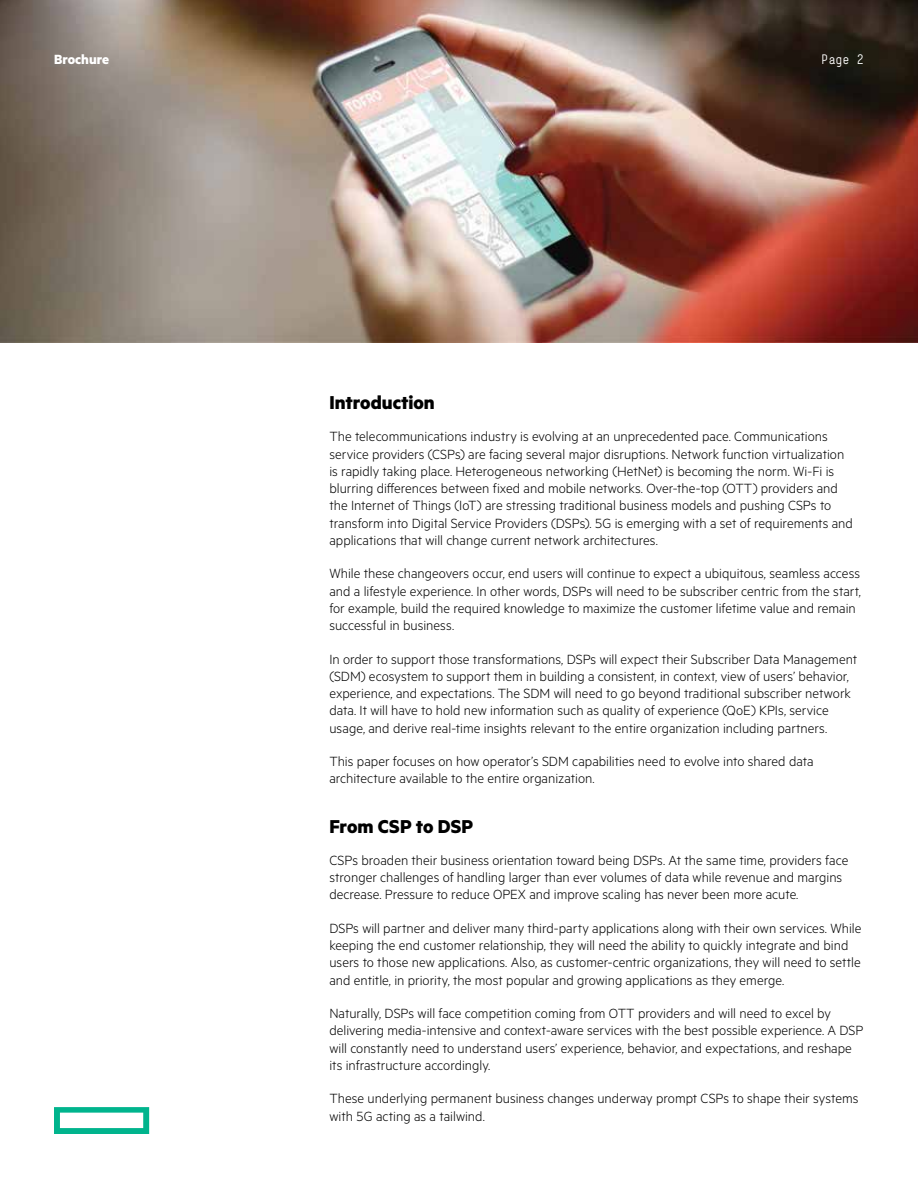
<style>
.page{position:relative;width:918px;height:1188px;background:#fff}
.page>*{position:absolute;margin:0;border:0;box-sizing:border-box;transform-origin:0 0}
.t1{font:700 21px "Metric HPE";color:#000}
.t2{font:300 15px/17.2px "Metric HPE";color:#000}
.t3{font:700 15px "Metric HPE";color:#fff}
.t4{font:13.5px "Simple Pro";color:#fff}
</style>
<div class="page">
<img style="left:0;top:0;width:918px;height:342px">
<svg style="left:54px;top:1107px;width:95px;height:27px"></svg>
<p class="t3" style="left:54px;top:50px;width:57px">Brochure</p>
<p class="t4" style="left:821px;top:52px;width:44px">Page 2</p>
<h1 class="t1" style="left:329px;top:390px;width:107px">Introduction</h1>
<p class="t2" style="left:329px;top:427px;width:525px">The telecommunications industry is evolving at an unprecedented pace. Communications service providers (CSPs) are facing several major disruptions. Network function virtualization is rapidly taking place. Heterogeneous networking (HetNet) is becoming the norm. Wi-Fi is blurring differences between fixed and mobile networks. Over-the-top (OTT) providers and the Internet of Things (IoT) are stressing traditional business models and pushing CSPs to transform into Digital Service Providers (DSPs). 5G is emerging with a set of requirements and applications that will change current network architectures.</p>
<p class="t2" style="left:329px;top:564px;width:533px">While these changeovers occur, end users will continue to expect a ubiquitous, seamless access and a lifestyle experience. In other words, DSPs will need to be subscriber centric from the start, for example, build the required knowledge to maximize the customer lifetime value and remain successful in business.</p>
<p class="t2" style="left:329px;top:650px;width:529px">In order to support those transformations, DSPs will expect their Subscriber Data Management (SDM) ecosystem to support them in building a consistent, in context, view of users’ behavior, experience, and expectations. The SDM will need to go beyond traditional subscriber network data. It will have to hold new information such as quality of experience (QoE) KPIs, service usage, and derive real-time insights relevant to the entire organization including partners.</p>
<p class="t2" style="left:329px;top:752px;width:486px">This paper focuses on how operator’s SDM capabilities need to evolve into shared data architecture available to the entire organization.</p>
<h1 class="t1" style="left:329px;top:813px;width:145px">From CSP to DSP</h1>
<p class="t2" style="left:329px;top:851px;width:520px">CSPs broaden their business orientation toward being DSPs. At the same time, providers face stronger challenges of handling larger than ever volumes of data while revenue and margins decrease. Pressure to reduce OPEX and improve scaling has never been more acute.</p>
<p class="t2" style="left:329px;top:919px;width:534px">DSPs will partner and deliver many third-party applications along with their own services. While keeping the end customer relationship, they will need the ability to quickly integrate and bind users to those new applications. Also, as customer-centric organizations, they will need to settle and entitle, in priority, the most popular and growing applications as they emerge.</p>
<p class="t2" style="left:329px;top:1004px;width:536px">Naturally, DSPs will face competition coming from OTT providers and will need to excel by delivering media-intensive and context-aware services with the best possible experience. A DSP will constantly need to understand users’ experience, behavior, and expectations, and reshape its infrastructure accordingly.</p>
<p class="t2" style="left:329px;top:1089px;width:531px">These underlying permanent business changes underway prompt CSPs to shape their systems with 5G acting as a tailwind.</p>
</div>
